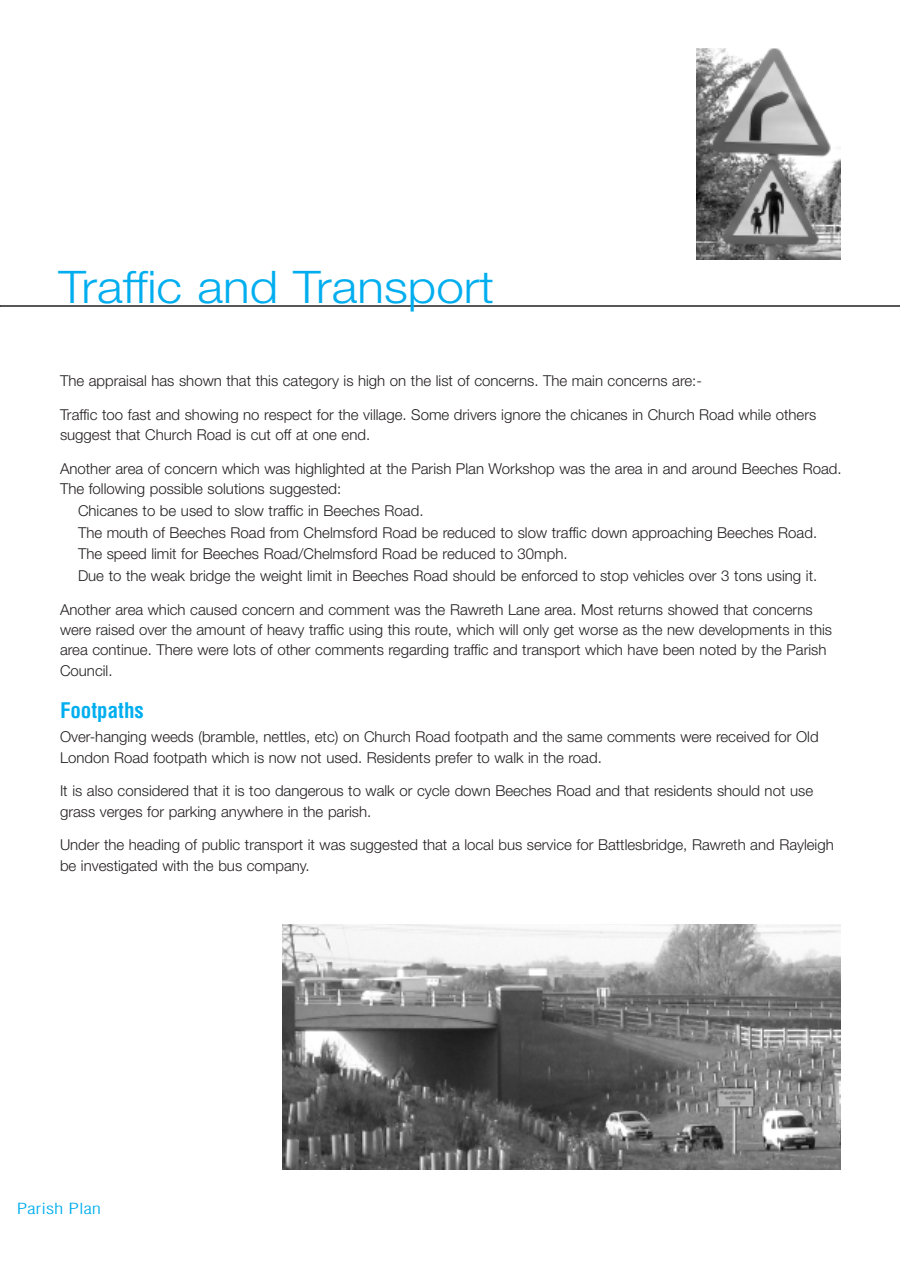
<style>
.page{position:relative;width:900px;height:1269px;background:#fff}
.page>*{position:absolute;margin:0;border:0;box-sizing:border-box;transform-origin:0 0}
.t1{font:300 45px "Helvetica Neue";color:#00aeef;scale:1.1 1}
.t2{font:700 condensed 21px "Helvetica";color:#00aeef}
.t3{font:300 15px/20.2px "Helvetica Neue";color:#231f20}
.t4{font:300 condensed 15px "Helvetica";color:#00aeef;scale:1.4 1}
</style>
<div class="page">
<hr style="left:0;top:305px;width:900px;height:2px;background:#231f20">
<img style="left:282px;top:924px;width:558px;height:246px">
<img style="left:696px;top:48px;width:144px;height:212px">
<h1 class="t1" style="left:58px;top:259px;width:398px">Traffic and Transport</h1>
<p class="t3" style="left:60px;top:370px;width:644px">The appraisal has shown that this category is high on the list of concerns. The main concerns are:-</p>
<p class="t3" style="left:60px;top:404px;width:758px">Traffic too fast and showing no respect for the village. Some drivers ignore the chicanes in Church Road while others suggest that Church Road is cut off at one end.</p>
<p class="t3" style="left:60px;top:458px;width:783px">Another area of concern which was highlighted at the Parish Plan Workshop was the area in and around Beeches Road.<br>The following possible solutions suggested:</p>
<p class="t3" style="left:78px;top:499px;width:741px;line-height:21.8px">Chicanes to be used to slow traffic in Beeches Road.<br>The mouth of Beeches Road from Chelmsford Road be reduced to slow traffic down approaching Beeches Road.<br>The speed limit for Beeches Road/Chelmsford Road be reduced to 30mph.<br>Due to the weak bridge the weight limit in Beeches Road should be enforced to stop vehicles over 3 tons using it.</p>
<p class="t3" style="left:60px;top:599px;width:774px">Another area which caused concern and comment was the Rawreth Lane area. Most returns showed that concerns were raised over the amount of heavy traffic using this route, which will only get worse as the new developments in this area continue. There were lots of other comments regarding traffic and transport which have been noted by the Parish Council.</p>
<h2 class="t2" style="left:60px;top:698px;width:85px">Footpaths</h2>
<p class="t3" style="left:60px;top:727px;width:760px">Over-hanging weeds (bramble, nettles, etc) on Church Road footpath and the same comments were received for Old<br>London Road footpath which is now not used. Residents prefer to walk in the road.</p>
<p class="t3" style="left:60px;top:781px;width:755px">It is also considered that it is too dangerous to walk or cycle down Beeches Road and that residents should not use grass verges for parking anywhere in the parish.</p>
<p class="t3" style="left:60px;top:835px;width:775px">Under the heading of public transport it was suggested that a local bus service for Battlesbridge, Rawreth and Rayleigh be investigated with the bus company.</p>
<p class="t4" style="left:17px;top:1200px;width:62px">Parish Plan</p>
</div>
